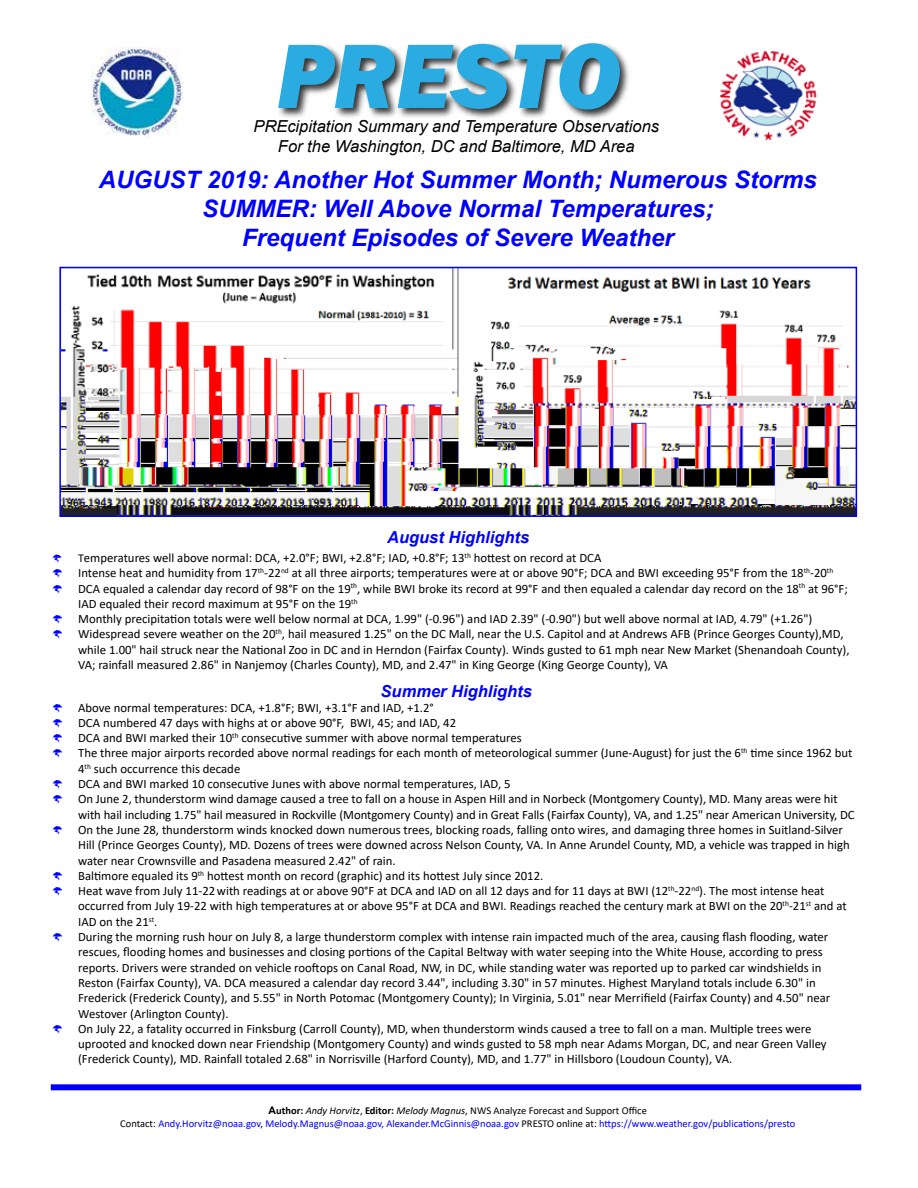
<style>
.page{position:relative;width:918px;height:1188px;background:#fff}
.page>*{position:absolute;margin:0;border:0;box-sizing:border-box;transform-origin:0 0}
.t1{font:italic 800 94.65px "Franklin Gothic";color:#2aace2}
.t2{font:italic 700 24px/28.8px "Arial";color:#00f;text-align:center}
.t3{font:italic 16.5px/19.8px "Arial";color:#000;text-align:center}
.t4{font:italic 700 16.5px "Arial";color:#00f}
.t5{font:12.75px/15.3px "Calibri";color:#000}
.t6{font:10.5px/12.6px "Calibri";color:#00f;text-align:center}
.s1{font-size:12px}
.s2{font-family:"Arial";font-weight:700;color:#000}
.s3{font-weight:700;color:#000}
.s4{font-style:italic;color:#000}
.s5{color:#000}
</style>
<div class="page">
<div style="left:51px;top:1084px;width:810px;height:6px;background:#00f"></div>
<img style="left:92px;top:47px;width:91px;height:90px">
<img style="left:720px;top:50px;width:97px;height:91px">
<img style="left:279px;top:42px;width:350px;height:77px">
<img style="left:62px;top:270px;width:792px;height:244px">
<div style="left:59px;top:267px;width:798px;height:250px;border:2px solid #00f"></div>
<h1 class="t1" style="left:277px;top:14px;width:346px">PRESTO</h1>
<p class="t3" style="left:253px;top:116px;width:407px">PREcipitation Summary and Temperature Observations<br>For the Washington, DC and Baltimore, MD Area</p>
<h2 class="t2" style="left:99px;top:166px;width:719px">AUGUST 2019: Another Hot Summer Month; Numerous Storms<br>SUMMER: Well Above Normal Temperatures;<br>Frequent Episodes of Severe Weather</h2>
<p class="t4" style="left:387px;top:527px;width:144px">August Highlights</p>
<p class="t5" style="left:78px;top:550px;width:773px"><span class="s1">T</span>emperatures well above normal: DCA, +2.0°F; BWI, +2.8°F; IAD, +0.8°F; 13<sup>th</sup> hottest on record at DCA<br>Intense heat and humidity from 17<sup>th</sup>-22<sup>nd</sup> at all three airports; temperatures were at or above 90°F; DCA and BWI exceeding 95°F from the 18<sup>th</sup>-20<sup>th </sup>DCA equaled a calendar day record of 98°F on the 19<sup>th</sup>, while BWI broke its record at 99°F and then equaled a calendar day record on the 18<sup>th</sup> at 96°F; IAD equaled their record maximum at 95°F on the 19<sup>th<br></sup>Monthly precipitation totals were well below normal at DCA, 1.99" (-0.96") and IAD 2.39" (-0.90") but well above normal at IAD, 4.79" (+1.26")<br>Widespread severe weather on the 20<sup>th</sup>, hail measured 1.25" on the DC Mall, near the U.S. Capitol and at Andrews AFB (Prince Georges County),MD, while 1.00" hail struck near the National Zoo in DC and in Herndon (Fairfax County). Winds gusted to 61 mph near New Market (Shenandoah County), VA; rainfall measured 2.86" in Nanjemoy (Charles County), MD, and 2.47" in King George (King George County), VA</p>
<p class="t5" style="left:78px;top:699px;width:778px">Above normal temperatures: DCA, +1.8°F; BWI, +3.1°F and IAD, +1.2°<br>DCA numbered 47 days with highs at or above 90°F, BWI, 45; and IAD, 42<br>DCA and BWI marked their 10<sup>th</sup> consecutive summer with above normal temperatures<br>The three major airports recorded above normal readings for each month of meteorological summer (June-August) for just the 6<sup>th</sup> time since 1962 but 4<sup>th</sup> such occurrence this decade<br>DCA and BWI marked 10 consecutive Junes with above normal temperatures, IAD, 5<br>On June 2, thunderstorm wind damage caused a tree to fall on a house in Aspen Hill and in Norbeck (Montgomery County), MD. Many areas were hit with hail including 1.75" hail measured in Rockville (Montgomery County) and in Great Falls (Fairfax County), VA, and 1.25" near American University, DC On the June 28, thunderstorm winds knocked down numerous trees, blocking roads, falling onto wires, and damaging three homes in Suitland-Silver Hill (Prince Georges County), MD. Dozens of trees were downed across Nelson County, VA. In Anne Arundel County, MD, a vehicle was trapped in high water near Crownsville and Pasadena measured 2.42" of rain.<br>Baltimore equaled its 9<sup>th</sup> hottest month on record (graphic) and its hottest July since 2012.<br>Heat wave from July 11-22with readings at or above 90°F at DCA and IAD on all 12 days and for 11 days at BWI (12<sup>th</sup>-22<sup>nd</sup>). The most intense heat occurred from July 19-22 with high temperatures at or above 95°F at DCA and BWI. Readings reached the century mark at BWI on the 20<sup>th</sup>-21<sup>st</sup> and at IAD on the 21<sup>st</sup>.<br>During the morning rush hour on July 8, a large thunderstorm complex with intense rain impacted much of the area, causing flash flooding, water rescues, flooding homes and businesses and closing portions of the Capital Beltway with water seeping into the White House, according to press reports. Drivers were stranded on vehicle rooftops on Canal Road, NW, in DC, while standing water was reported up to parked car windshields in Reston (Fairfax County), VA. DCA measured a calendar day record 3.44", including 3.30" in 57 minutes. Highest Maryland totals include 6.30" in Frederick (Frederick County), and 5.55" in North Potomac (Montgomery County); In Virginia, 5.01" near Merrifield (Fairfax County) and 4.50" near Westover (Arlington County).<br>On July 22, a fatality occurred in Finksburg (Carroll County), MD, when thunderstorm winds caused a tree to fall on a man. Multiple trees were uprooted and knocked down near Friendship (Montgomery County) and winds gusted to 58 mph near Adams Morgan, DC, and near Green Valley (Frederick County), MD. Rainfall totaled 2.68" in Norrisville (Harford County), MD, and 1.77" in Hillsboro (Loudoun County), VA.</p>
<p class="t4" style="left:381px;top:680px;width:153px">Summer Highlights</p>
<p class="t6" style="left:120px;top:1104px;width:677px"><span class="s2">A</span><span class="s3">uthor:</span> <span class="s4">Andy Horvitz</span><span class="s5">,</span> <span class="s3">Editor:</span> <span class="s4">Melody Magnus</span><span class="s5">, NWS Analyze Forecast and Support Office<br>Contact:</span> Andy.Horvitz@noaa.gov<span class="s5">,</span> Melody.Magnus@noaa.gov, Alexander.McGinnis@noaa.gov <span class="s5">PRESTO online at:</span> https://www.weather.gov/publications/presto</p>
</div>
